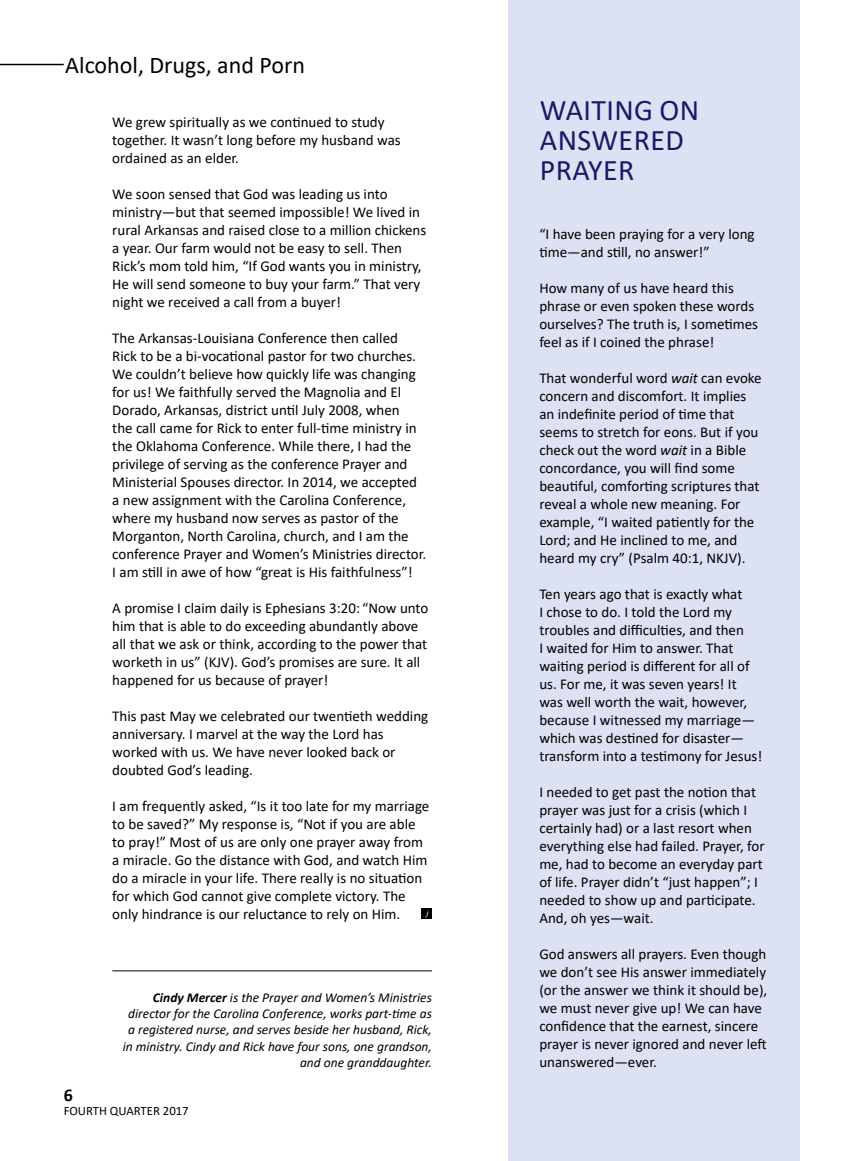
<style>
.page{position:relative;width:864px;height:1161px;background:#fff}
.page>*{position:absolute;margin:0;border:0;box-sizing:border-box;transform-origin:0 0}
.t1{font:30px/30px "Calibri";letter-spacing:.015em;color:#1d1768}
.t2{font:24px "Calibri";color:#000}
.t3{font:700 18px "Calibri";color:#000}
.t4{font:15px/18px "Calibri";color:#000}
.t5{font:italic 13.5px/16.2px "Calibri";color:#000;text-align:right}
.t6{font:12.75px "Calibri";color:#000}
.s1{font-weight:700}
.s2{font-style:italic}
</style>
<div class="page">
<div style="left:509px;top:0;width:291px;height:1161px;background:#dce2f3"></div>
<hr style="left:112px;top:970px;width:320px;height:1px;background:#000">
<svg style="left:422px;top:909px;width:10px;height:10px"></svg>
<hr style="left:0;top:64px;width:64px;height:1px;background:#000">
<h2 class="t2" style="left:65px;top:48px;width:241px">Alcohol, Drugs, and Porn</h2>
<p class="t4" style="left:112px;top:113px;width:290px">We grew spiritually as we continued to study together. It wasn’t long before my husband was ordained as an elder.</p>
<p class="t4" style="left:112px;top:185px;width:316px">We soon sensed that God was leading us into ministry—but that seemed impossible! We lived in rural Arkansas and raised close to a million chickens a year. Our farm would not be easy to sell. Then Rick’s mom told him, “If God wants you in ministry, He will send someone to buy your farm.” That very night we received a call from a buyer!</p>
<p class="t4" style="left:112px;top:329px;width:315px">The Arkansas-Louisiana Conference then called Rick to be a bi-vocational pastor for two churches.<br>We couldn’t believe how quickly life was changing for us! We faithfully served the Magnolia and El Dorado, Arkansas, district until July 2008, when<br>the call came for Rick to enter full-time ministry in the Oklahoma Conference. While there, I had the privilege of serving as the conference Prayer and Ministerial Spouses director. In 2014, we accepted a new assignment with the Carolina Conference, where my husband now serves as pastor of the Morganton, North Carolina, church, and I am the conference Prayer and Women’s Ministries director.<br>I am still in awe of how “great is His faithfulness”!</p>
<p class="t4" style="left:112px;top:599px;width:318px">A promise I claim daily is Ephesians 3:20: “Now unto him that is able to do exceeding abundantly above all that we ask or think, according to the power that worketh in us” (KJV). God’s promises are sure. It all happened for us because of prayer!</p>
<p class="t4" style="left:112px;top:707px;width:318px">This past May we celebrated our twentieth wedding anniversary. I marvel at the way the Lord has worked with us. We have never looked back or doubted God’s leading.</p>
<p class="t4" style="left:112px;top:797px;width:319px">I am frequently asked, “Is it too late for my marriage to be saved?” My response is, “Not if you are able to pray!” Most of us are only one prayer away from a miracle. Go the distance with God, and watch Him do a miracle in your life. There really is no situation for which God cannot give complete victory. The only hindrance is our reluctance to rely on Him.</p>
<p class="t5" style="left:123px;top:989px;width:311px"><span class="s1">Cindy Mercer</span> is the Prayer and Women’s Ministries director for the Carolina Conference, works part-time as a registered nurse, and serves beside her husband, Rick, in ministry. Cindy and Rick have four sons, one grandson, and one granddaughter.</p>
<p class="t3" style="left:64px;top:1083px;width:11px">6</p>
<p class="t6" style="left:64px;top:1102px;width:126px">FOURTH QUARTER 2017</p>
<h1 class="t1" style="left:540px;top:95px;width:161px">WAITING ON<br>ANSWERED<br>PRAYER</h1>
<p class="t4" style="left:539px;top:224px;width:217px">“I have been praying for a very long time—and still, no answer!”</p>
<p class="t4" style="left:539px;top:278px;width:220px">How many of us have heard this phrase or even spoken these words ourselves? The truth is, I sometimes feel as if I coined the phrase!</p>
<p class="t4" style="left:539px;top:368px;width:224px">That wonderful word <span class="s2">wait</span> can evoke concern and discomfort. It implies an indefinite period of time that seems to stretch for eons. But if you check out the word <span class="s2">wait</span> in a Bible concordance, you will find some beautiful, comforting scriptures that reveal a whole new meaning. For example, “I waited patiently for the Lord; and He inclined to me, and heard my cry” (Psalm 40:1, NKJV).</p>
<p class="t4" style="left:539px;top:584px;width:225px">Ten years ago that is exactly what<br>I chose to do. I told the Lord my troubles and difficulties, and then<br>I waited for Him to answer. That waiting period is different for all of us. For me, it was seven years! It was well worth the wait, however, because I witnessed my marriage— which was destined for disaster— transform into a testimony for Jesus!</p>
<p class="t4" style="left:539px;top:782px;width:227px">I needed to get past the notion that prayer was just for a crisis (which I certainly had) or a last resort when everything else had failed. Prayer, for me, had to become an everyday part of life. Prayer didn’t “just happen”; I needed to show up and participate.<br>And, oh yes—wait.</p>
<p class="t4" style="left:539px;top:944px;width:229px">God answers all prayers. Even though we don’t see His answer immediately (or the answer we think it should be), we must never give up! We can have confidence that the earnest, sincere prayer is never ignored and never left unanswered—ever.</p>
</div>
